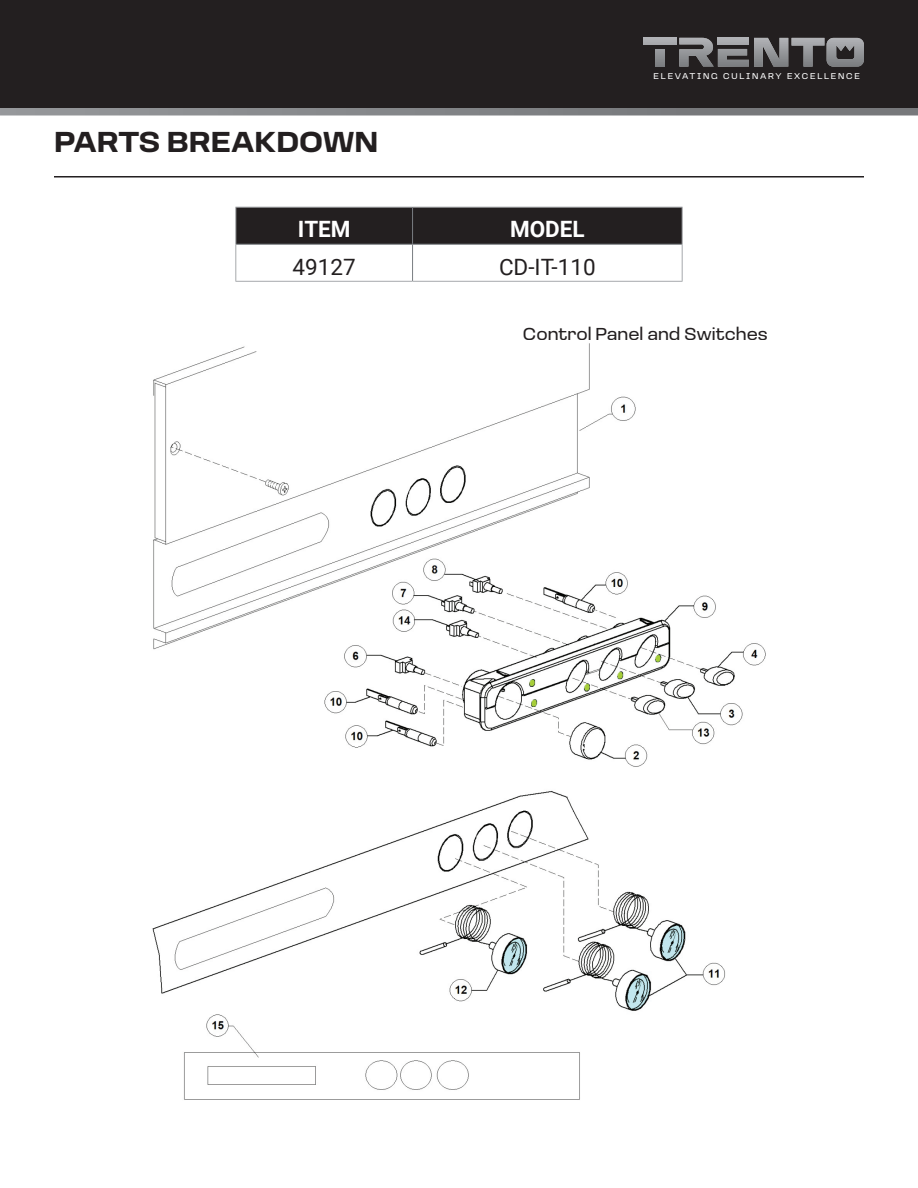
<style>
.page{position:relative;width:918px;height:1188px;background:#fff}
.page>*{position:absolute;margin:0;border:0;box-sizing:border-box;transform-origin:0 0}
.t1{font:700 30px "Loos Wide";color:#231f20}
.t2{font:22.5px "Roboto";color:#231f20}
.t3{font:700 22.5px "Roboto";color:#fff}
.t4{font:18px "Loos Wide";color:#231f20}
.t5{font:8.7px "Loos Wide";letter-spacing:.2em;color:#fff}
</style>
<div class="page">
<div style="left:0;top:0;width:918px;height:108px;background:#231f20"></div>
<div style="left:643px;top:38px;width:33px;height:6px;background:#acadb1"></div>
<svg style="left:655px;top:49px;width:9px;height:18px"></svg>
<svg style="left:679px;top:38px;width:185px;height:29px"></svg>
<svg style="left:0;top:108px;width:918px;height:8px;background:#8a8b8e"></svg>
<hr style="left:54px;top:176px;width:810px;height:2px;background:#231f20">
<div style="left:236px;top:208px;width:446px;height:36px;background:#231f20"></div>
<hr style="left:235px;top:207px;width:178px;height:1px;background:#a6a9ac">
<hr style="left:235px;top:208px;width:1px;height:36px;background:#a6a9ac">
<hr style="left:413px;top:207px;width:270px;height:1px;background:#a6a9ac">
<hr style="left:682px;top:208px;width:1px;height:36px;background:#a6a9ac">
<hr style="left:235px;top:244px;width:1px;height:37px;background:#a6a9ac">
<hr style="left:682px;top:244px;width:1px;height:37px;background:#a6a9ac">
<hr style="left:235px;top:281px;width:178px;height:1px;background:#a6a9ac">
<hr style="left:413px;top:281px;width:270px;height:1px;background:#a6a9ac">
<hr style="left:412px;top:208px;width:1px;height:36px;background:#797d82">
<hr style="left:236px;top:244px;width:177px;height:1px;background:#797d82">
<hr style="left:413px;top:244px;width:269px;height:1px;background:#797d82">
<hr style="left:412px;top:245px;width:1px;height:36px;background:#797d82">
<img style="left:152px;top:343px;width:614px;height:757px">
<p class="t1" style="left:54px;top:120px;width:326px">PARTS BREAKDOWN</p>
<p class="t3" style="left:298px;top:214px;width:54px">ITEM</p>
<p class="t3" style="left:510px;top:214px;width:76px">MODEL</p>
<p class="t2" style="left:293px;top:251px;width:65px">49127</p>
<p class="t2" style="left:499px;top:251px;width:98px">CD-IT-110</p>
<p class="t5" style="left:654px;top:70px;width:208px">ELEVATING CULINARY EXCELLENCE</p>
<p class="t4" style="left:523px;top:321px;width:246px">Control Panel and Switches</p>
</div>
